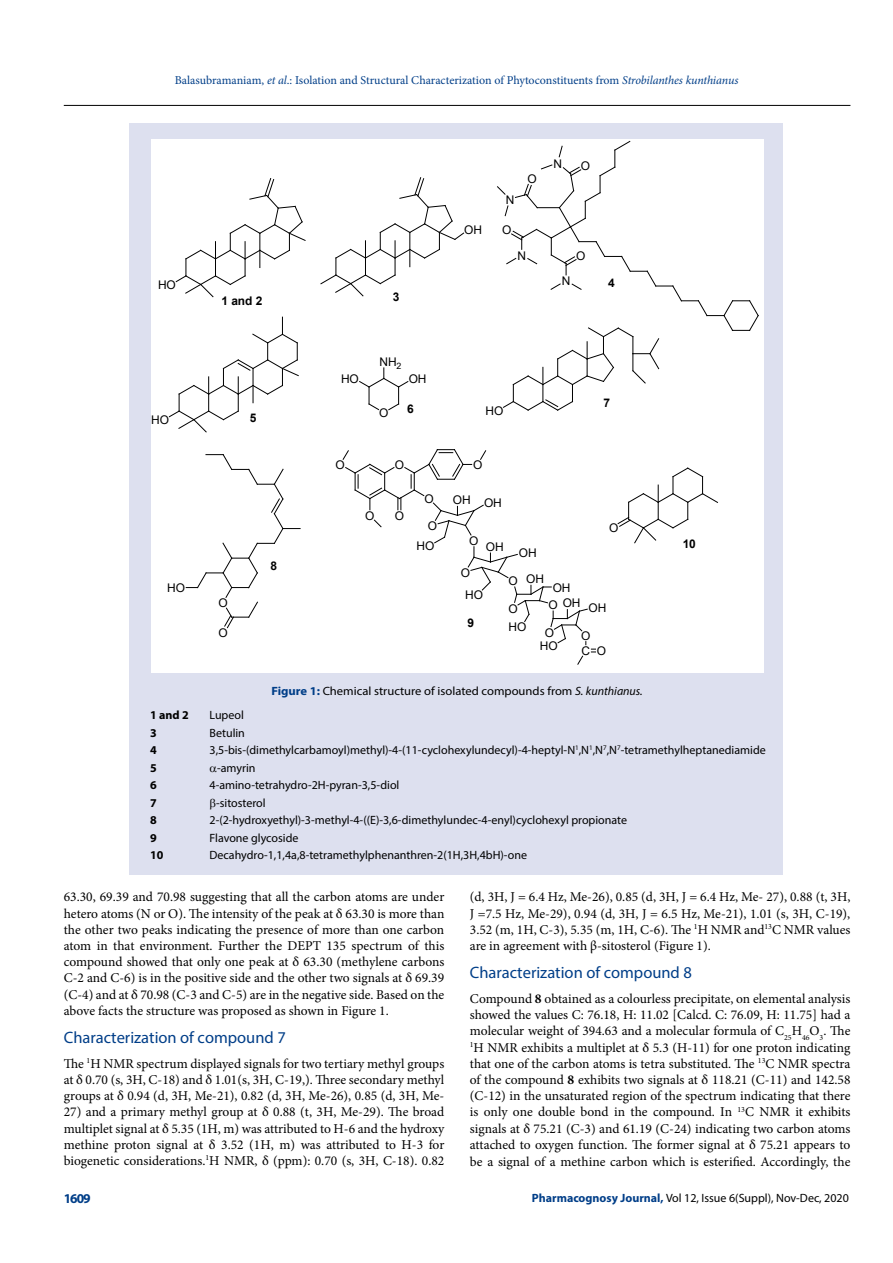
<style>
.page{position:relative;width:893px;height:1263px;background:#fff}
.page>*{position:absolute;margin:0;border:0;box-sizing:border-box;transform-origin:0 0}
.t1{font:16.5px "Myriad Pro";color:#003e88}
.t2{font:13.5px/16.2px "Minion Pro";color:#000;text-align:justify}
.t3{font:700 13.5px "Myriad Pro";color:#003e88}
.t4{font:12px "Myriad Pro";color:#000}
.t5{font:12px "Minion Pro";color:#003e88}
.t6{font:12px/20.4px "Arial";letter-spacing:-.005em;color:#000;text-align:right}
.t7{font:12px "Myriad Pro";color:#000;scale:1.05 1}
.t8{font:700 12px "Arial";color:#000}
.t9{font:700 12px "Myriad Pro";color:#000}
.s1{font-style:italic}
.s2{font-weight:700;color:#003e88}
.s3{font-weight:700}
</style>
<div class="page">
<hr style="left:64px;top:105px;width:786px;height:1px;background:#000">
<div style="left:129px;top:123px;width:653px;height:751px;background:#dde0ef"></div>
<div style="left:151px;top:139px;width:612px;height:534px;background:#fff"></div>
<svg style="left:175px;top:178px;width:131px;height:120px"></svg>
<svg style="left:320px;top:177px;width:145px;height:120px"></svg>
<svg style="left:168px;top:317px;width:131px;height:116px"></svg>
<svg style="left:359px;top:368px;width:50px;height:43px"></svg>
<svg style="left:497px;top:140px;width:262px;height:271px"></svg>
<svg style="left:186px;top:454px;width:114px;height:175px"></svg>
<svg style="left:342px;top:449px;width:253px;height:216px"></svg>
<svg style="left:617px;top:467px;width:101px;height:77px"></svg>
<p class="t5" style="left:175px;top:72px;width:565px">Balasubramaniam, <span class="s1">et al</span>.: Isolation and Structural Characterization of Phytoconstituents from <span class="s1">Strobilanthes kunthianus</span></p>
<p class="t6" style="left:553px;top:153px;width:10px">N</p>
<p class="t6" style="left:581px;top:155px;width:11px">O</p>
<p class="t6" style="left:527px;top:169px;width:11px">O</p>
<p class="t6" style="left:506px;top:189px;width:10px">N</p>
<p class="t6" style="left:464px;top:219px;width:19px">OH</p>
<p class="t6" style="left:502px;top:220px;width:11px">O</p>
<p class="t6" style="left:518px;top:245px;width:10px">N</p>
<p class="t6" style="left:576px;top:245px;width:11px">O</p>
<p class="t6" style="left:158px;top:275px;width:19px">HO</p>
<p class="t6" style="left:562px;top:271px;width:10px">N</p>
<p class="t8" style="left:608px;top:274px;width:8px">4</p>
<p class="t8" style="left:221px;top:292px;width:42px">1 and 2</p>
<p class="t8" style="left:393px;top:289px;width:8px">3</p>
<p class="t6" style="left:380px;top:351px;width:23px">NH<sub>2</sub></p>
<p class="t6" style="left:341px;top:368px;width:19px">HO</p>
<p class="t6" style="left:409px;top:368px;width:19px">OH</p>
<p class="t6" style="left:151px;top:410px;width:19px">HO</p>
<p class="t8" style="left:250px;top:409px;width:8px">5</p>
<p class="t6" style="left:379px;top:403px;width:11px">O</p>
<p class="t8" style="left:407px;top:401px;width:8px">6</p>
<p class="t6" style="left:485px;top:400px;width:19px">HO</p>
<p class="t8" style="left:604px;top:394px;width:8px">7</p>
<p class="t6" style="left:336px;top:454px;width:11px">O</p>
<p class="t6" style="left:395px;top:454px;width:11px">O</p>
<p class="t6" style="left:473px;top:454px;width:11px">O</p>
<p class="t6" style="left:365px;top:506px;width:11px">O</p>
<p class="t6" style="left:395px;top:506px;width:11px">O</p>
<p class="t6" style="left:424px;top:489px;width:11px">O</p>
<p class="t6" style="left:416px;top:515px;width:22px">O<br>HO</p>
<p class="t6" style="left:453px;top:490px;width:19px">OH</p>
<p class="t6" style="left:484px;top:492px;width:19px">OH</p>
<p class="t6" style="left:469px;top:530px;width:11px">O</p>
<p class="t6" style="left:486px;top:536px;width:19px">OH</p>
<p class="t6" style="left:519px;top:543px;width:19px">OH</p>
<p class="t6" style="left:609px;top:518px;width:11px">O</p>
<p class="t8" style="left:683px;top:536px;width:15px">10</p>
<p class="t6" style="left:167px;top:578px;width:19px">HO</p>
<p class="t6" style="left:218px;top:592px;width:11px">O</p>
<p class="t6" style="left:218px;top:622px;width:11px">O</p>
<p class="t8" style="left:270px;top:557px;width:8px">8</p>
<p class="t6" style="left:461px;top:562px;width:11px">O</p>
<p class="t6" style="left:465px;top:584px;width:19px">HO</p>
<p class="t8" style="left:468px;top:615px;width:8px">9</p>
<p class="t6" style="left:526px;top:569px;width:19px">OH</p>
<p class="t6" style="left:508px;top:571px;width:11px">O</p>
<p class="t6" style="left:548px;top:578px;width:24px;line-height:17.4px;text-align:left;text-indent:4px">OH<br>O</p>
<p class="t6" style="left:563px;top:593px;width:19px">OH</p>
<p class="t6" style="left:588px;top:598px;width:19px">OH</p>
<p class="t6" style="left:581px;top:625px;width:11px">O</p>
<p class="t6" style="left:508px;top:598px;width:11px">O</p>
<p class="t6" style="left:509px;top:617px;width:19px">HO</p>
<p class="t6" style="left:545px;top:622px;width:11px">O</p>
<p class="t6" style="left:540px;top:636px;width:19px">HO</p>
<p class="t6" style="left:582px;top:641px;width:26px">C O</p>
<p class="t7" style="left:271px;top:683px;width:355px"><span class="s2">Figure 1:</span> Chemical structure of isolated compounds from <span class="s1">S. kunthianus.</span></p>
<p class="t9" style="left:150px;top:707px;width:40px">1 and 2</p>
<p class="t4" style="left:210px;top:708px;width:36px">Lupeol</p>
<p class="t9" style="left:150px;top:725px;width:8px">3</p>
<p class="t4" style="left:210px;top:725px;width:37px">Betulin</p>
<p class="t9" style="left:150px;top:742px;width:8px">4</p>
<p class="t4" style="left:210px;top:743px;width:558px">3,5-bis-(dimethylcarbamoyl)methyl)-4-(11-cyclohexylundecyl)-4-heptyl-N<sup>1</sup>,N<sup>1</sup>,N<sup>7</sup>,N<sup>7</sup>-tetramethylheptanediamide</p>
<p class="t9" style="left:150px;top:760px;width:8px">5</p>
<p class="t4" style="left:217px;top:760px;width:40px">-amyrin</p>
<p class="t9" style="left:150px;top:777px;width:8px">6</p>
<p class="t4" style="left:210px;top:778px;width:191px">4-amino-tetrahydro-2H-pyran-3,5-diol</p>
<p class="t9" style="left:150px;top:795px;width:8px">7</p>
<p class="t4" style="left:216px;top:795px;width:51px">-sitosterol</p>
<p class="t9" style="left:150px;top:812px;width:8px">8</p>
<p class="t4" style="left:210px;top:813px;width:419px">2-(2-hydroxyethyl)-3-methyl-4-((E)-3,6-dimethylundec-4-enyl)cyclohexyl propionate</p>
<p class="t9" style="left:150px;top:830px;width:8px">9</p>
<p class="t4" style="left:210px;top:830px;width:90px">Flavone glycoside</p>
<p class="t9" style="left:150px;top:847px;width:15px">10</p>
<p class="t4" style="left:210px;top:848px;width:319px">Decahydro-1,1,4a,8-tetramethylphenanthren-2(1H,3H,4bH)-one</p>
<p class="t2" style="left:64px;top:889px;width:382px">63.30, 69.39 and 70.98 suggesting that all the carbon atoms are under hetero atoms (N or O). The intensity of the peak at δ 63.30 is more than the other two peaks indicating the presence of more than one carbon atom in that environment. Further the DEPT 135 spectrum of this compound showed that only one peak at δ 63.30 (methylene carbons C-2 and C-6) is in the positive side and the other two signals at δ 69.39 (C-4) and at δ 70.98 (C-3 and C-5) are in the negative side. Based on the above facts the structure was proposed as shown in Figure 1.</p>
<p class="t1" style="left:64px;top:1027px;width:224px">Characterization of compound 7</p>
<p class="t2" style="left:64px;top:1055px;width:382px">The <sup>1</sup>H NMR spectrum displayed signals for two tertiary methyl groups at δ 0.70 (s, 3H, C-18) and δ 1.01(s, 3H, C-19,). Three secondary methyl groups at δ 0.94 (d, 3H, Me-21), 0.82 (d, 3H, Me-26), 0.85 (d, 3H, Me-</p>
<p class="t2" style="left:64px;top:1104px;width:382px">27) and a primary methyl group at δ 0.88 (t, 3H, Me-29). The broad multiplet signal at δ 5.35 (1H, m) was attributed to H-6 and the hydroxy methine proton signal at δ 3.52 (1H, m) was attributed to H-3 for biogenetic considerations.<sup>1</sup>H NMR, δ (ppm): 0.70 (s, 3H, C-18). 0.82</p>
<p class="t2" style="left:470px;top:889px;width:382px">(d, 3H, J = 6.4 Hz, Me-26), 0.85 (d, 3H, J = 6.4 Hz, Me- 27), 0.88 (t, 3H, J =7.5 Hz, Me-29), 0.94 (d, 3H, J = 6.5 Hz, Me-21), 1.01 (s, 3H, C-19), 3.52 (m, 1H, C-3), 5.35 (m, 1H, C-6). The <sup>1</sup>H NMR and<sup>13</sup>C NMR values are in agreement with β-sitosterol (Figure 1).</p>
<p class="t1" style="left:470px;top:962px;width:224px">Characterization of compound 8</p>
<p class="t2" style="left:470px;top:990px;width:382px">Compound <span class="s3">8</span> obtained as a colourless precipitate, on elemental analysis showed the values C: 76.18, H: 11.02 [Calcd. C: 76.09, H: 11.75] had a molecular weight of 394.63 and a molecular formula of C<sub>25</sub>H<sub>46</sub>O<sub>3</sub>. The <sup>1</sup>H NMR exhibits a multiplet at δ 5.3 (H-11) for one proton indicating that one of the carbon atoms is tetra substituted. The <sup>13</sup>C NMR spectra of the compound <span class="s3">8</span> exhibits two signals at δ 118.21 (C-11) and 142.58 (C-12) in the unsaturated region of the spectrum indicating that there is only one double bond in the compound. In <sup>13</sup>C NMR it exhibits signals at δ 75.21 (C-3) and 61.19 (C-24) indicating two carbon atoms attached to oxygen function. The former signal at δ 75.21 appears to be a signal of a methine carbon which is esterified. Accordingly, the</p>
<p class="t3" style="left:64px;top:1189px;width:29px">1609</p>
<p class="t4" style="left:532px;top:1190px;width:319px"><span class="s2">Pharmacognosy Journal,</span> Vol 12, Issue 6(Suppl), Nov-Dec, 2020</p>
</div>
